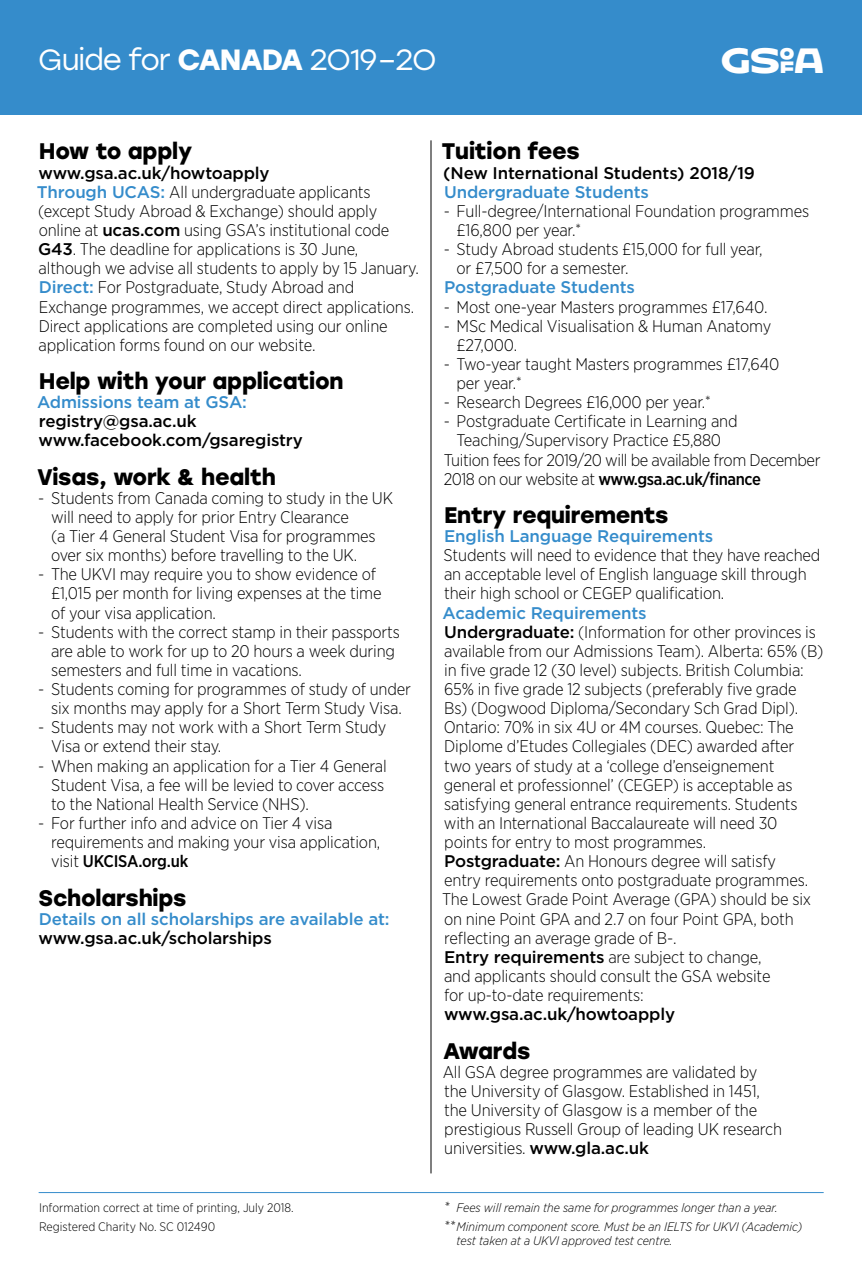
<style>
.page{position:relative;width:862px;height:1276px;background:#fff}
.page>*{position:absolute;margin:0;border:0;box-sizing:border-box;transform-origin:0 0}
.t1{font:29.25px "Stolzl";letter-spacing:-.04em;color:#fff}
.t2{font:29.25px "Hothouse";color:#fff}
.t3{font:700 22.5px "Stolzl";letter-spacing:-.01em;color:#000}
.t4{font:300 16.88px/19.1px "Gotham Narrow";letter-spacing:-.01em;color:#000}
.t5{font:500 16.88px/19.1px "Gotham";letter-spacing:-.01em;color:#000}
.t6{font:500 16.88px "Gotham";letter-spacing:-.01em;color:#358ccb}
.t7{font:500 16.88px "Gotham Narrow";letter-spacing:-.025em;color:#000}
.t8{font:italic 300 12.38px/19.1px "Gotham Narrow";color:#000}
.t9{font:300 12.38px/19.1px "Gotham Narrow";color:#000}
.s1{font-weight:700}
.s2{font-family:"Gotham";font-weight:500;color:#358ccb}
.s3{font-family:"Gotham";font-weight:500}
.s4{font-weight:500}
.s5{font-size:14.62px}
.s6{font-weight:300}
</style>
<div class="page">
<div style="left:0;top:0;width:861px;height:115px;background:#358ccb"></div>
<hr style="left:39px;top:1192px;width:784px;height:1px;background:#358ccb">
<hr style="left:430px;top:140px;width:1px;height:1033px;background:#000">
<h1 class="t1" style="left:38px;top:40px;width:399px">Guide for <span class="s1">CANADA</span> 2O19–2O</h1>
<h1 class="t2" style="left:720px;top:42px;width:104px">∂</h1>
<h2 class="t3" style="left:39px;top:135px;width:155px">How to apply</h2>
<p class="t5" style="left:39px;top:163px;width:232px">www.gsa.ac.uk/howtoapply</p>
<p class="t4" style="left:37px;top:182px;width:383px"><span class="s2">Through UCAS:</span> All undergraduate applicants (except Study Abroad &amp; Exchange) should apply online at <span class="s3">ucas.com</span> using GSA’s institutional code <span class="s3">G43</span>. The deadline for applications is 30 June, although we advise all students to apply by 15 January.<br><span class="s2">Direct:</span> For Postgraduate, Study Abroad and Exchange programmes, we accept direct applications.<br>Direct applications are completed using our online application forms found on our website.</p>
<h2 class="t3" style="left:39px;top:365px;width:306px">Help with your application</h2>
<p class="t6" style="left:37px;top:391px;width:211px">Admissions team at GSA:</p>
<p class="t5" style="left:39px;top:411px;width:265px">registry@gsa.ac.uk www.facebook.com/gsaregistry</p>
<h2 class="t3" style="left:37px;top:460px;width:240px">Visas, work &amp; health</h2>
<p class="t4" style="left:51px;top:488px;width:343px;text-indent:-13px">- Students from Canada coming to study in the UK will need to apply for prior Entry Clearance<br>(a Tier 4 General Student Visa for programmes over six months) before travelling to the UK.</p>
<p class="t4" style="left:51px;top:564px;width:332px;text-indent:-13px">- The UKVI may require you to show evidence of £1,015 per month for living expenses at the time of your visa application.</p>
<p class="t4" style="left:51px;top:622px;width:350px;text-indent:-13px">- Students with the correct stamp in their passports are able to work for up to 20 hours a week during semesters and full time in vacations.</p>
<p class="t4" style="left:38px;top:679px;width:374px;text-align:center">- Students coming for programmes of study of under six months may apply for a Short Term Study Visa.</p>
<p class="t4" style="left:51px;top:717px;width:337px;text-indent:-13px">- Students may not work with a Short Term Study<br>Visa or extend their stay.</p>
<p class="t4" style="left:51px;top:755px;width:337px;text-indent:-13px">- When making an application for a Tier 4 General<br>Student Visa, a fee will be levied to cover access to the National Health Service (NHS).</p>
<p class="t4" style="left:51px;top:813px;width:330px;text-indent:-13px">- For further info and advice on Tier 4 visa requirements and making your visa application, visit <span class="s4">UKCISA.org.uk</span></p>
<h2 class="t3" style="left:39px;top:881px;width:149px">Scholarships</h2>
<p class="t6" style="left:39px;top:907px;width:352px">Details on all scholarships are available at:</p>
<p class="t5" style="left:39px;top:928px;width:235px">www.gsa.ac.uk/scholarships</p>
<h2 class="t3" style="left:441px;top:135px;width:139px">Tuition fees</h2>
<p class="t5" style="left:443px;top:163px;width:313px">(New International Students) 2018/19</p>
<p class="t6" style="left:444px;top:181px;width:206px">Undergraduate Students</p>
<p class="t4" style="left:456px;top:201px;width:354px;text-indent:-13px">- Full-degree/International Foundation programmes £16,800 per year.<span class="s5">*</span></p>
<p class="t4" style="left:456px;top:239px;width:307px;text-indent:-13px">- Study Abroad students £15,000 for full year, or £7,500 for a semester.</p>
<p class="t6" style="left:444px;top:276px;width:192px">Postgraduate Students</p>
<p class="t4" style="left:443px;top:297px;width:325px">- Most one-year Masters programmes £17,640.</p>
<p class="t4" style="left:456px;top:316px;width:316px;text-indent:-13px">- MSc Medical Visualisation &amp; Human Anatomy £27,000.</p>
<p class="t4" style="left:456px;top:354px;width:324px;text-indent:-13px">- Two-year taught Masters programmes £17,640 per year.<span class="s5">*</span></p>
<p class="t4" style="left:443px;top:392px;width:268px">- Research Degrees £16,000 per year.<span class="s5">*</span></p>
<p class="t4" style="left:443px;top:411px;width:295px">- Postgraduate Certificate in Learning and</p>
<p class="t4" style="left:456px;top:430px;width:266px">Teaching/Supervisory Practice £5,880</p>
<p class="t4" style="left:443px;top:450px;width:378px">Tuition fees for 2019/20 will be available from December</p>
<p class="t7" style="left:443px;top:468px;width:318px"><span class="s6">2018 on our website at</span> www.gsa.ac.uk/finance</p>
<h2 class="t3" style="left:444px;top:499px;width:226px">Entry requirements</h2>
<p class="t6" style="left:444px;top:525px;width:270px">English Language Requirements</p>
<p class="t4" style="left:443px;top:545px;width:378px">Students will need to evidence that they have reached an acceptable level of English language skill through their high school or CEGEP qualification.</p>
<p class="t6" style="left:442px;top:601px;width:205px">Academic Requirements</p>
<p class="t4" style="left:442px;top:622px;width:382px"><span class="s3">Undergraduate:</span> (Information for other provinces is available from our Admissions Team). Alberta: 65% (B) in five grade 12 (30 level) subjects. British Columbia:<br>65% in five grade 12 subjects (preferably five grade<br>Bs) (Dogwood Diploma/Secondary Sch Grad Dipl).<br>Ontario: 70% in six 4U or 4M courses. Quebec: The Diplome d’Etudes Collegiales (DEC) awarded after two years of study at a ‘college d’enseignement general et professionnel’ (CEGEP) is acceptable as satisfying general entrance requirements. Students with an International Baccalaureate will need 30 points for entry to most programmes.<br><span class="s3">Postgraduate:</span> An Honours degree will satisfy<br>entry requirements onto postgraduate programmes.<br>The Lowest Grade Point Average (GPA) should be six on nine Point GPA and 2.7 on four Point GPA, both reflecting an average grade of B-.<br><span class="s3">Entry requirements</span> are subject to change,<br>and applicants should consult the GSA website<br>for up-to-date requirements:</p>
<p class="t5" style="left:444px;top:1004px;width:232px">www.gsa.ac.uk/howtoapply</p>
<h2 class="t3" style="left:443px;top:1034px;width:89px">Awards</h2>
<p class="t4" style="left:442px;top:1062px;width:340px">All GSA degree programmes are validated by the University of Glasgow. Established in 1451, the University of Glasgow is a member of the prestigious Russell Group of leading UK research universities. <span class="s3">www.gla.ac.uk</span></p>
<p class="t9" style="left:39px;top:1197px;width:256px">Information correct at time of printing, July 2018.<br>Registered Charity No. SC 012490</p>
<p class="t8" style="left:443px;top:1197px;width:360px"><span class="s5">*</span> Fees will remain the same for programmes longer than a year. <span class="s5">**</span>Minimum component score. Must be an IELTS for UKVI (Academic)</p>
<p class="t8" style="left:456px;top:1231px;width:217px">test taken at a UKVI approved test centre.</p>
</div>
